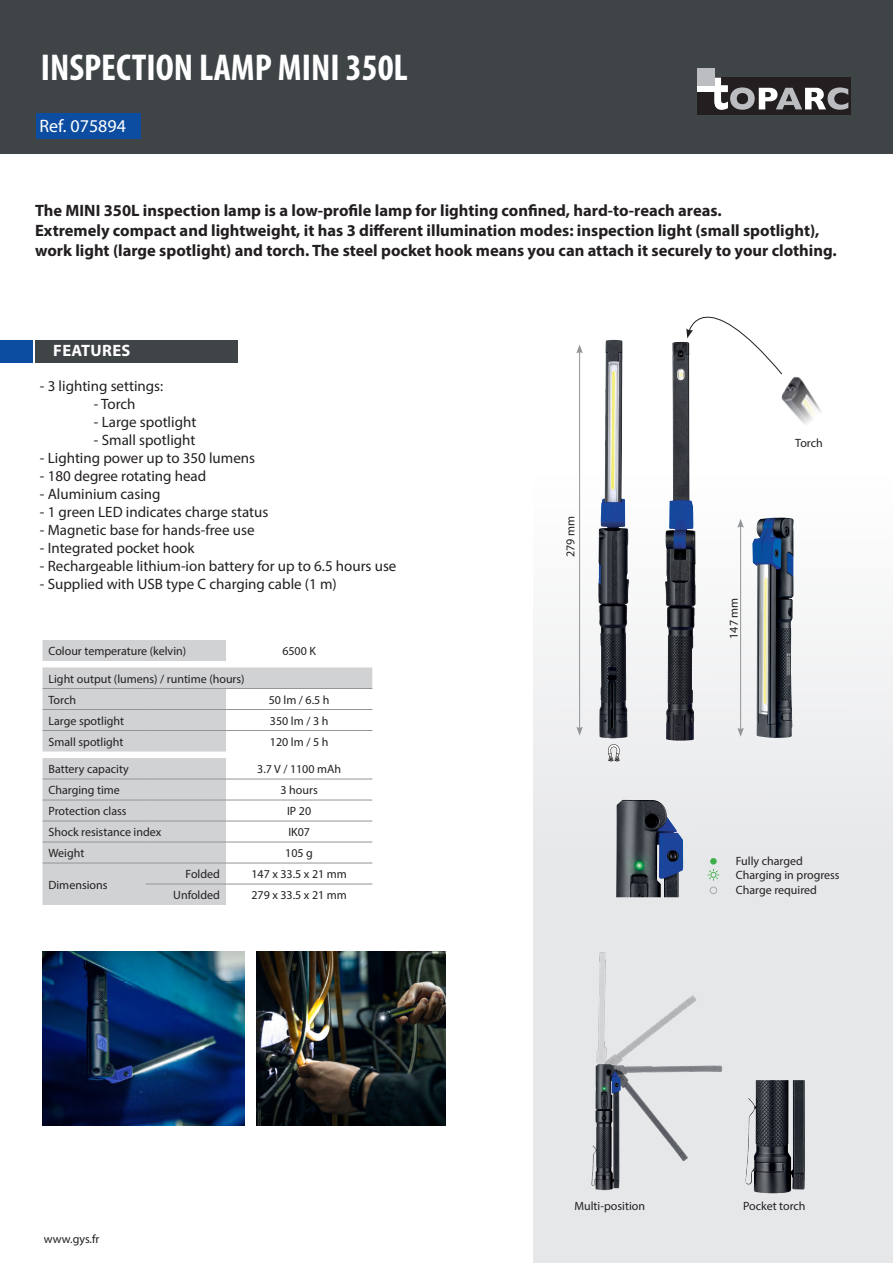
<style>
.page{position:relative;width:893px;height:1263px;background:#fff}
.page>*{position:absolute;margin:0;border:0;box-sizing:border-box;transform-origin:0 0}
.t1{font:700 condensed 37.5px "Myriad Pro";color:#fff}
.t2{font:18px "Myriad Pro";color:#fff}
.t3{font:700 16.5px/19.8px "Myriad Pro";color:#231f20}
.t4{font:700 16.5px "Myriad Pro";letter-spacing:.02em;color:#fff}
.t5{font:15px "Myriad Pro";color:#231f20}
.t6{font:12px "Myriad Pro";color:#231f20}
</style>
<div class="page">
<svg style="left:533px;top:476px;width:360px;height:787px;fill:#e6e7e9"></svg>
<div style="left:0;top:0;width:893px;height:153px;background:#3f4447"></div>
<div style="left:697px;top:78px;width:153px;height:37px;background:#231f20"></div>
<svg style="left:714px;top:78px;width:134px;height:32px"></svg>
<svg style="left:697px;top:85px;width:17px;height:7px"></svg>
<div style="left:697px;top:68px;width:17px;height:17px;background:#bcbdc0"></div>
<div style="left:36px;top:340px;width:202px;height:23px;background:#3f4447"></div>
<div style="left:0;top:340px;width:33px;height:23px;background:#0d4da1"></div>
<div style="left:36px;top:114px;width:104px;height:25px;background:#0d4da1"></div>
<svg style="left:43px;top:640px;width:329px;height:265px;fill:#d1d2d4"></svg>
<hr style="left:43px;top:709px;width:103px;height:1px;background:#939598">
<hr style="left:150px;top:709px;width:76px;height:1px;background:#939598">
<hr style="left:226px;top:709px;width:146px;height:1px;background:#939598">
<hr style="left:43px;top:730px;width:103px;height:1px;background:#939598">
<hr style="left:150px;top:730px;width:76px;height:1px;background:#939598">
<hr style="left:226px;top:730px;width:146px;height:1px;background:#939598">
<hr style="left:43px;top:779px;width:103px;height:1px;background:#939598">
<hr style="left:150px;top:779px;width:76px;height:1px;background:#939598">
<hr style="left:226px;top:779px;width:146px;height:1px;background:#939598">
<hr style="left:43px;top:800px;width:103px;height:1px;background:#939598">
<hr style="left:150px;top:800px;width:76px;height:1px;background:#939598">
<hr style="left:226px;top:800px;width:146px;height:1px;background:#939598">
<hr style="left:43px;top:821px;width:103px;height:1px;background:#939598">
<hr style="left:150px;top:821px;width:76px;height:1px;background:#939598">
<hr style="left:226px;top:821px;width:146px;height:1px;background:#939598">
<hr style="left:43px;top:842px;width:103px;height:1px;background:#939598">
<hr style="left:150px;top:842px;width:76px;height:1px;background:#939598">
<hr style="left:226px;top:842px;width:146px;height:1px;background:#939598">
<hr style="left:150px;top:884px;width:76px;height:1px;background:#939598">
<hr style="left:226px;top:884px;width:146px;height:1px;background:#939598">
<hr style="left:43px;top:688px;width:103px;height:1px;background:#939598">
<hr style="left:150px;top:688px;width:76px;height:1px;background:#939598">
<hr style="left:226px;top:688px;width:146px;height:1px;background:#939598">
<hr style="left:43px;top:863px;width:103px;height:1px;background:#939598">
<hr style="left:150px;top:863px;width:76px;height:1px;background:#939598">
<hr style="left:226px;top:863px;width:146px;height:1px;background:#939598">
<img style="left:753px;top:517px;width:28px;height:26px">
<img style="left:665px;top:342px;width:16px;height:286px">
<img style="left:616px;top:801px;width:67px;height:96px">
<img style="left:587px;top:950px;width:140px;height:244px">
<img style="left:598px;top:341px;width:31px;height:397px">
<img style="left:781px;top:376px;width:40px;height:49px">
<svg style="left:686px;top:316px;width:97px;height:59px"></svg>
<img style="left:256px;top:951px;width:189px;height:174px">
<svg style="left:608px;top:744px;width:12px;height:18px"></svg>
<div style="left:710px;top:858px;width:7px;height:6px;background:#40ae49;border-radius:50%"></div>
<svg style="left:708px;top:869px;width:11px;height:12px"></svg>
<div style="left:710px;top:887px;width:7px;height:7px;border:1px solid #a8a9ad;border-radius:50%"></div>
<img style="left:746px;top:1080px;width:47px;height:104px">
<img style="left:43px;top:951px;width:201px;height:174px">
<hr style="left:579px;top:351px;width:1px;height:378px;background:#939598">
<svg style="left:576px;top:727px;width:7px;height:9px"></svg>
<svg style="left:576px;top:344px;width:7px;height:9px"></svg>
<hr style="left:740px;top:525px;width:1px;height:205px;background:#939598">
<svg style="left:737px;top:728px;width:7px;height:9px"></svg>
<svg style="left:737px;top:519px;width:7px;height:9px"></svg>
<p class="t1" style="left:41px;top:44px;width:369px">INSPECTION LAMP MINI 350L</p>
<p class="t2" style="left:40px;top:115px;width:88px">Ref. 075894</p>
<p class="t3" style="left:35px;top:200px;width:688px">The MINI 350L inspection lamp is a low-profile lamp for lighting confined, hard-to-reach areas.</p>
<p class="t3" style="left:35px;top:220px;width:803px">Extremely compact and lightweight, it has 3 different illumination modes: inspection light (small spotlight), work light (large spotlight) and torch. The steel pocket hook means you can attach it securely to your clothing.</p>
<p class="t4" style="left:53px;top:340px;width:79px">FEATURES</p>
<p class="t5" style="left:40px;top:376px;width:125px">- 3 lighting settings:</p>
<p class="t5" style="left:94px;top:394px;width:43px">- Torch</p>
<p class="t5" style="left:94px;top:412px;width:104px">- Large spotlight</p>
<p class="t5" style="left:94px;top:430px;width:103px">- Small spotlight</p>
<p class="t5" style="left:40px;top:448px;width:217px">- Lighting power up to 350 lumens</p>
<p class="t5" style="left:40px;top:466px;width:168px">- 180 degree rotating head</p>
<p class="t5" style="left:40px;top:484px;width:122px">- Aluminium casing</p>
<p class="t5" style="left:40px;top:502px;width:230px">- 1 green LED indicates charge status</p>
<p class="t5" style="left:40px;top:520px;width:216px">- Magnetic base for hands-free use</p>
<p class="t5" style="left:40px;top:538px;width:156px">- Integrated pocket hook</p>
<p class="t5" style="left:40px;top:556px;width:358px">- Rechargeable lithium-ion battery for up to 6.5 hours use</p>
<p class="t5" style="left:40px;top:574px;width:298px">- Supplied with USB type C charging cable (1 m)</p>
<p class="t6" style="left:49px;top:643px;width:139px">Colour temperature (kelvin)</p>
<p class="t6" style="left:282px;top:643px;width:35px">6500 K</p>
<p class="t6" style="left:49px;top:671px;width:198px">Light output (lumens) / runtime (hours)</p>
<p class="t6" style="left:49px;top:692px;width:29px">Torch</p>
<p class="t6" style="left:269px;top:692px;width:62px">50 lm / 6.5 h</p>
<p class="t6" style="left:49px;top:713px;width:77px">Large spotlight</p>
<p class="t6" style="left:270px;top:713px;width:60px">350 lm / 3 h</p>
<p class="t6" style="left:49px;top:734px;width:76px">Small spotlight</p>
<p class="t6" style="left:270px;top:734px;width:60px">120 lm / 5 h</p>
<p class="t6" style="left:49px;top:762px;width:82px">Battery capacity</p>
<p class="t6" style="left:257px;top:762px;width:85px">3.7 V / 1100 mAh</p>
<p class="t6" style="left:49px;top:783px;width:73px">Charging time</p>
<p class="t6" style="left:281px;top:783px;width:39px">3 hours</p>
<p class="t6" style="left:49px;top:804px;width:80px">Protection class</p>
<p class="t6" style="left:287px;top:804px;width:26px">IP 20</p>
<p class="t6" style="left:49px;top:825px;width:114px">Shock resistance index</p>
<p class="t6" style="left:288px;top:825px;width:23px">IK07</p>
<p class="t6" style="left:49px;top:846px;width:37px">Weight</p>
<p class="t6" style="left:285px;top:846px;width:29px">105 g</p>
<p class="t6" style="left:49px;top:877px;width:61px">Dimensions</p>
<p class="t6" style="left:186px;top:867px;width:36px">Folded</p>
<p class="t6" style="left:251px;top:867px;width:97px">147 x 33.5 x 21 mm</p>
<p class="t6" style="left:173px;top:888px;width:48px">Unfolded</p>
<p class="t6" style="left:251px;top:888px;width:97px">279 x 33.5 x 21 mm</p>
<p class="t6" style="left:44px;top:1231px;width:57px">www.gys.fr</p>
<p class="t6" style="left:563px;top:557px;width:43px;rotate:-90deg">279 mm</p>
<p class="t6" style="left:795px;top:435px;width:29px">Torch</p>
<p class="t6" style="left:726px;top:639px;width:43px;rotate:-90deg">147 mm</p>
<p class="t6" style="left:736px;top:853px;width:69px">Fully charged</p>
<p class="t6" style="left:736px;top:868px;width:105px">Charging in progress</p>
<p class="t6" style="left:736px;top:882px;width:83px">Charge required</p>
<p class="t6" style="left:574px;top:1199px;width:72px">Multi-position</p>
<p class="t6" style="left:743px;top:1199px;width:64px">Pocket torch</p>
</div>
